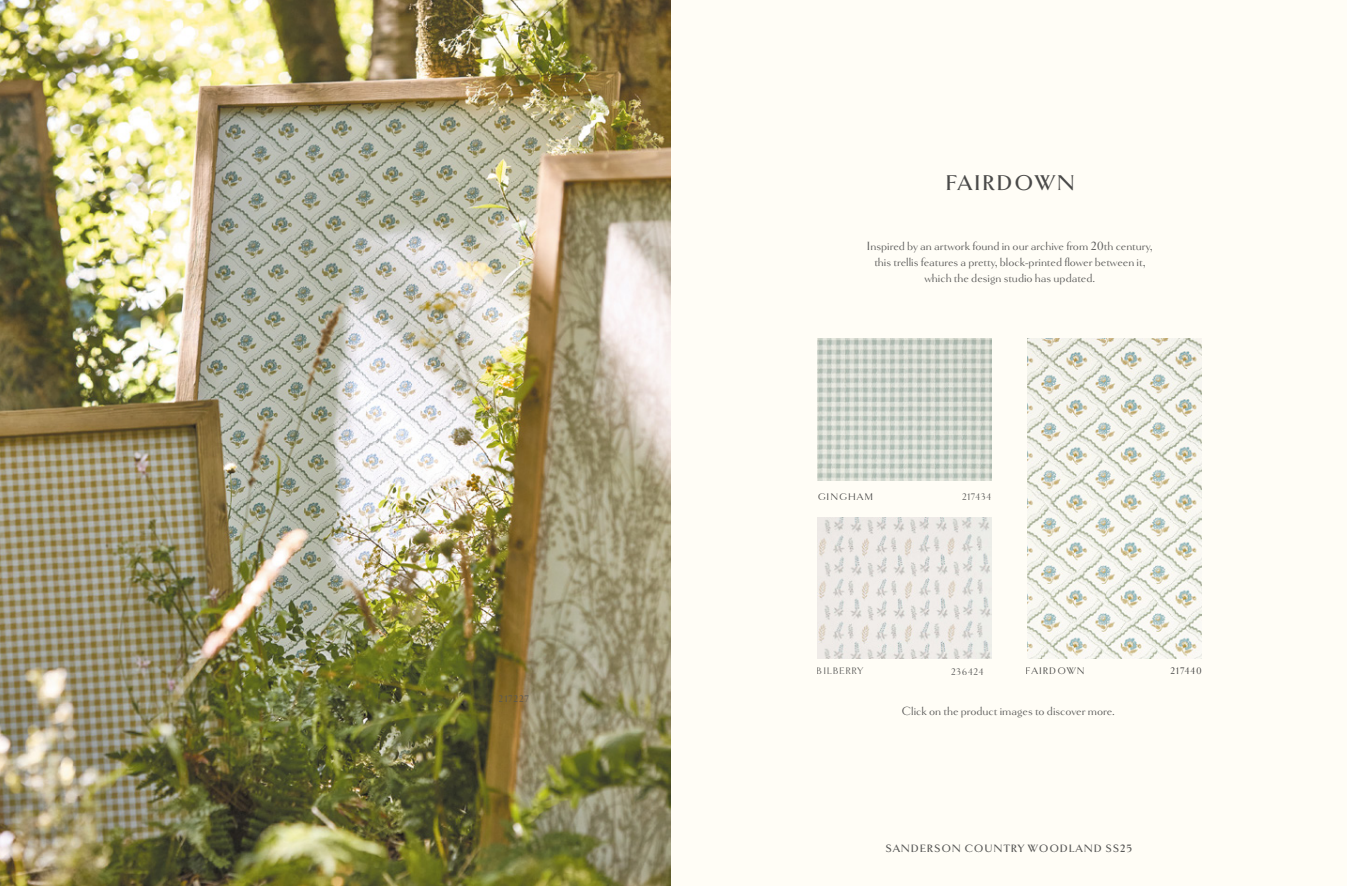
<style>
.page{position:relative;width:1347px;height:886px;background:#fff}
.page>*{position:absolute;margin:0;border:0;box-sizing:border-box;transform-origin:0 0}
.t1{font:700 22.5px "Goldenbook";letter-spacing:.07em;color:#4a4a49}
.t2{font:12.5px/16.1px "Goldenbook";color:#575756;text-align:center}
.t3{font:700 11.25px "Goldenbook";letter-spacing:.07em;color:#575756}
.t4{font:10px "Goldenbook";letter-spacing:.07em;color:#575756}
.t5{font:10px "Goldenbook";letter-spacing:.1em;color:#3c3c3b}
</style>
<div class="page">
<div style="left:0;top:0;width:1346px;height:886px;background:#fffdf6"></div>
<img style="left:0;top:0;width:671px;height:886px">
<img style="left:817px;top:518px;width:174px;height:140px">
<img style="left:817px;top:339px;width:175px;height:142px">
<img style="left:1027px;top:339px;width:174px;height:320px">
<p class="t4" style="left:499px;top:692px;width:31px">217227</p>
<h1 class="t1" style="left:945px;top:170px;width:131px">FAIRDOWN</h1>
<p class="t2" style="left:867px;top:238px;width:287px">Inspired by an artwork found in our archive from 20th century, this trellis features a pretty, block-printed flower between it, which the design studio has updated.</p>
<p class="t5" style="left:817px;top:491px;width:57px">GINGHAM</p>
<p class="t4" style="left:961px;top:491px;width:31px">217434</p>
<p class="t4" style="left:817px;top:665px;width:48px">BILBERRY</p>
<p class="t5" style="left:1025px;top:665px;width:60px">FAIRDOWN</p>
<p class="t4" style="left:950px;top:665px;width:35px">236424</p>
<p class="t2" style="left:901px;top:703px;width:215px">Click on the product images to discover more.</p>
<p class="t5" style="left:1170px;top:665px;width:33px">217440</p>
<p class="t3" style="left:885px;top:841px;width:248px">SANDERSON COUNTRY WOODLAND SS25</p>
</div>
